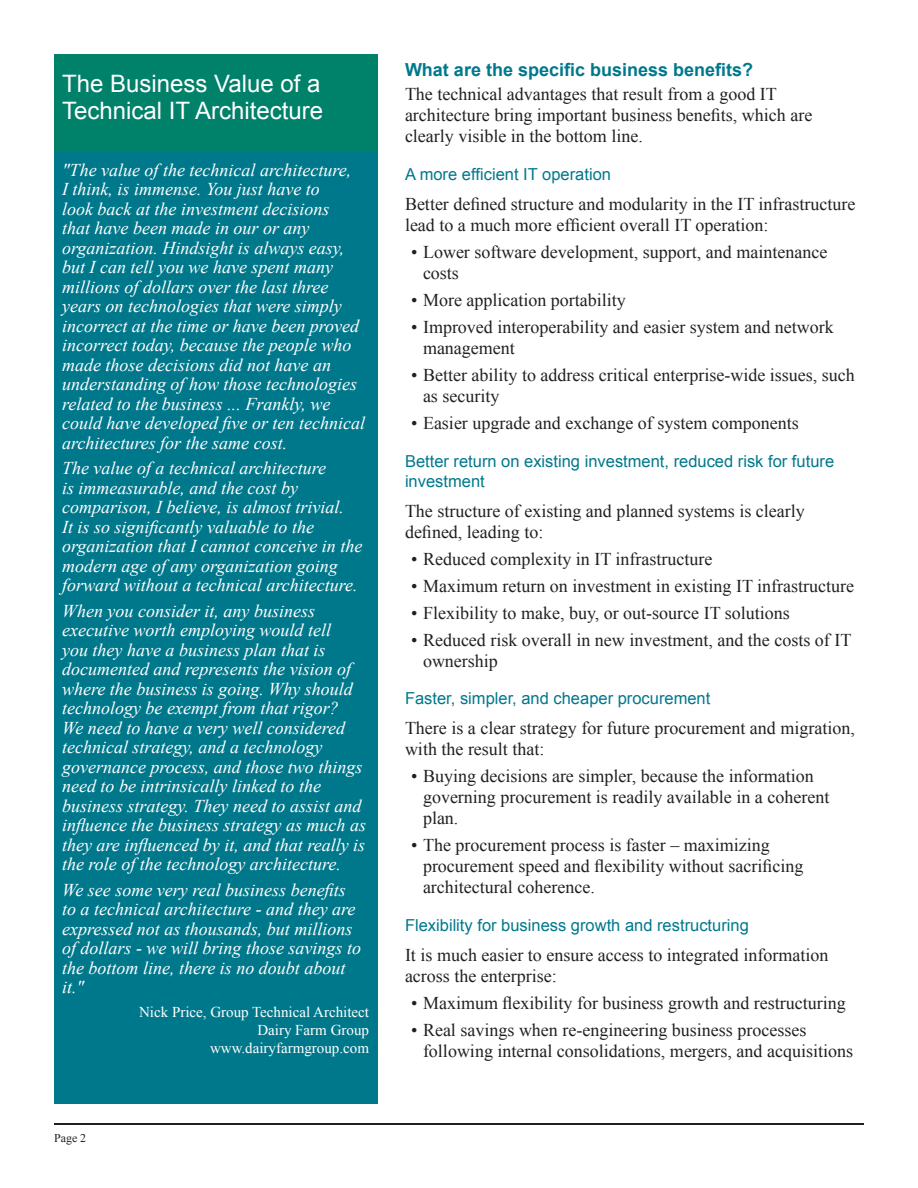
<style>
.page{position:relative;width:918px;height:1188px;background:#fff}
.page>*{position:absolute;margin:0;border:0;box-sizing:border-box;transform-origin:0 0}
.t1{font:24px/27px "Arial";color:#fff}
.t2{font:italic 18px/19.5px "Times New Roman";color:#fff}
.t3{font:18px/21px "Times New Roman";color:#231f20}
.t4{font:700 18px "Arial";color:#00788c}
.t5{font:16.5px/19.8px "Arial";color:#00788c}
.t6{font:15px/18px "Times New Roman";color:#fff;text-align:right}
.t7{font:12px "Times New Roman";color:#231f20}
</style>
<div class="page">
<div style="left:54px;top:54px;width:324px;height:96px;background:#00816a"></div>
<hr style="left:54px;top:1124px;width:810px;height:1px;background:#231f20">
<div style="left:54px;top:151px;width:324px;height:952px;background:#00788c"></div>
<h1 class="t1" style="left:62px;top:71px;width:262px">The Business Value of a<br>Technical IT Architecture</h1>
<p class="t2" style="left:62px;top:159px;width:304px">"The value of the technical architecture,<br>I think, is immense. You just have to<br>look back at the investment decisions<br>that have been made in our or any organization. Hindsight is always easy, but I can tell you we have spent many millions of dollars over the last three years on technologies that were simply incorrect at the time or have been proved incorrect today, because the people who made those decisions did not have an understanding of how those technologies related to the business ... Frankly, we could have developed five or ten technical architectures for the same cost.</p>
<p class="t2" style="left:62px;top:458px;width:302px">The value of a technical architecture<br>is immeasurable, and the cost by comparison, I believe, is almost trivial.<br>It is so significantly valuable to the organization that I cannot conceive in the modern age of any organization going forward without a technical architecture.</p>
<p class="t2" style="left:62px;top:600px;width:305px">When you consider it, any business executive worth employing would tell<br>you they have a business plan that is documented and represents the vision of where the business is going. Why should technology be exempt from that rigor?<br>We need to have a very well considered technical strategy, and a technology governance process, and those two things need to be intrinsically linked to the business strategy. They need to assist and influence the business strategy as much as they are influenced by it, and that really is the role of the technology architecture.</p>
<p class="t2" style="left:62px;top:879px;width:301px">We see some very real business benefits to a technical architecture - and they are expressed not as thousands, but millions of dollars - we will bring those savings to the bottom line, there is no doubt about it."</p>
<p class="t6" style="left:139px;top:1003px;width:231px">Nick Price, Group Technical Architect<br>Dairy Farm Group www.dairyfarmgroup.com</p>
<p class="t7" style="left:54px;top:1130px;width:34px">Page 2</p>
<p class="t4" style="left:405px;top:58px;width:350px">What are the specific business benefits?</p>
<p class="t3" style="left:405px;top:83px;width:409px">The technical advantages that result from a good IT architecture bring important business benefits, which are clearly visible in the bottom line.</p>
<p class="t5" style="left:405px;top:164px;width:208px">A more efficient IT operation</p>
<p class="t3" style="left:405px;top:193px;width:452px">Better defined structure and modularity in the IT infrastructure lead to a much more efficient overall IT operation:</p>
<p class="t3" style="left:423px;top:241px;width:406px;text-indent:-12px">• Lower software development, support, and maintenance costs</p>
<p class="t3" style="left:411px;top:289px;width:216px">• More application portability</p>
<p class="t3" style="left:423px;top:316px;width:412px;text-indent:-12px">• Improved interoperability and easier system and network management</p>
<p class="t3" style="left:423px;top:364px;width:433px;text-indent:-12px">• Better ability to address critical enterprise-wide issues, such as security</p>
<p class="t3" style="left:411px;top:412px;width:389px">• Easier upgrade and exchange of system components</p>
<p class="t5" style="left:405px;top:451px;width:431px">Better return on existing investment, reduced risk for future investment</p>
<p class="t3" style="left:405px;top:500px;width:401px">The structure of existing and planned systems is clearly defined, leading to:</p>
<p class="t3" style="left:411px;top:548px;width:303px">• Reduced complexity in IT infrastructure</p>
<p class="t3" style="left:411px;top:575px;width:445px">• Maximum return on investment in existing IT infrastructure</p>
<p class="t3" style="left:411px;top:602px;width:380px">• Flexibility to make, buy, or out-source IT solutions</p>
<p class="t3" style="left:423px;top:629px;width:430px;text-indent:-12px">• Reduced risk overall in new investment, and the costs of IT ownership</p>
<p class="t5" style="left:405px;top:689px;width:307px">Faster, simpler, and cheaper procurement</p>
<p class="t3" style="left:405px;top:718px;width:451px">There is a clear strategy for future procurement and migration, with the result that:</p>
<p class="t3" style="left:423px;top:766px;width:408px;text-indent:-12px">• Buying decisions are simpler, because the information governing procurement is readily available in a coherent plan.</p>
<p class="t3" style="left:423px;top:835px;width:382px;text-indent:-12px">• The procurement process is faster – maximizing procurement speed and flexibility without sacrificing architectural coherence.</p>
<p class="t5" style="left:405px;top:916px;width:345px">Flexibility for business growth and restructuring</p>
<p class="t3" style="left:405px;top:944px;width:425px">It is much easier to ensure access to integrated information across the enterprise:</p>
<p class="t3" style="left:411px;top:992px;width:436px">• Maximum flexibility for business growth and restructuring</p>
<p class="t3" style="left:423px;top:1019px;width:432px;text-indent:-12px">• Real savings when re-engineering business processes following internal consolidations, mergers, and acquisitions</p>
</div>
